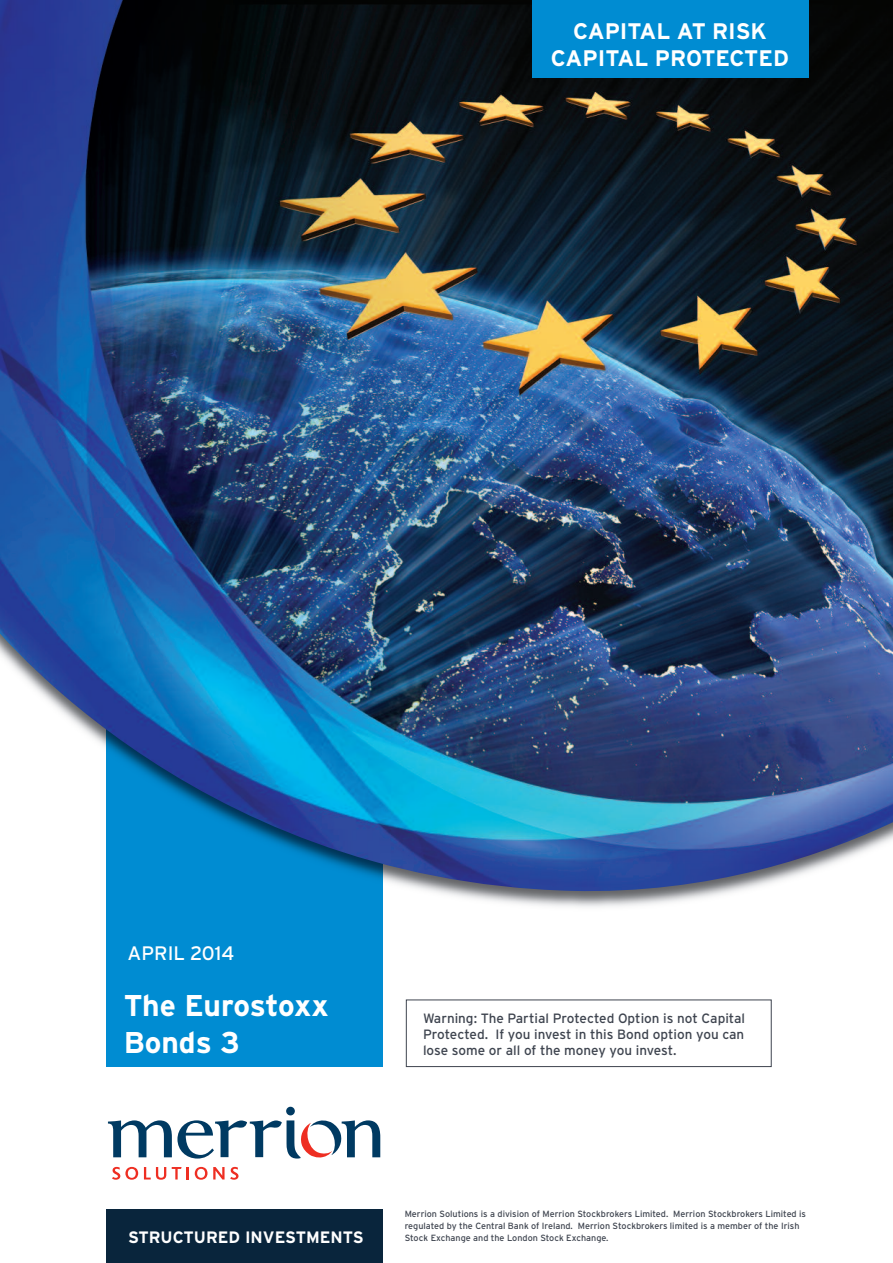
<style>
.page{position:relative;width:893px;height:1263px;background:#fff}
.page>*{position:absolute;margin:0;border:0;box-sizing:border-box;transform-origin:0 0}
.t1{font:700 30px/37.5px "Interstate";letter-spacing:-.01em;color:#fff}
.t2{font:700 22.5px/27px "Interstate";color:#fff;text-align:center}
.t3{font:19.5px "Interstate";color:#fff}
.t4{font:700 16.5px "Interstate";color:#fff}
.t5{font:13.5px/16.2px "Interstate";color:#3e444f;text-align:justify}
.t6{font:9px/12px "Interstate";color:#3e444f}
</style>
<div class="page">
<div style="left:106px;top:683px;width:277px;height:384px;background:#008cd2"></div>
<div style="left:106px;top:1210px;width:277px;height:53px;background:#09253c"></div>
<svg style="left:108px;top:1107px;width:272px;height:51px"></svg>
<svg style="left:112px;top:1167px;width:26px;height:13px"></svg>
<svg style="left:144px;top:1167px;width:22px;height:13px"></svg>
<svg style="left:172px;top:1167px;width:17px;height:12px"></svg>
<svg style="left:195px;top:1167px;width:12px;height:13px"></svg>
<svg style="left:213px;top:1167px;width:25px;height:13px"></svg>
<img style="left:432px;top:891px;width:304px;height:16px">
<img style="left:0;top:0;width:893px;height:891px">
<div style="left:532px;top:0;width:276px;height:78px;background:#008cd2"></div>
<div style="left:406px;top:999px;width:366px;height:68px;border:1px solid #3e444f"></div>
<h2 class="t2" style="left:551px;top:18px;width:240px">CAPITAL AT RISK<br>CAPITAL PROTECTED</h2>
<h2 class="t2" style="left:550px;top:27px;width:240px">CAPITAL PROTECTED</h2>
<h3 class="t3" style="left:128px;top:941px;width:108px">APRIL 2014</h3>
<h1 class="t1" style="left:124px;top:986px;width:206px">The Eurostoxx<br>Bonds 3</h1>
<h3 class="t5" style="left:423px;top:1010px;width:324px">Warning: The Partial Protected Option is not Capital Protected. If you invest in this Bond option you can lose some or all of the money you invest.</h3>
<p class="t6" style="left:405px;top:1208px;width:403px">Merrion Solutions is a division of Merrion Stockbrokers Limited. Merrion Stockbrokers Limited is regulated by the Central Bank of Ireland. Merrion Stockbrokers limited is a member of the Irish</p>
<h3 class="t4" style="left:128px;top:1227px;width:237px">STRUCTURED INVESTMENTS</h3>
<p class="t6" style="left:405px;top:1232px;width:205px">Stock Exchange and the London Stock Exchange.</p>
</div>
